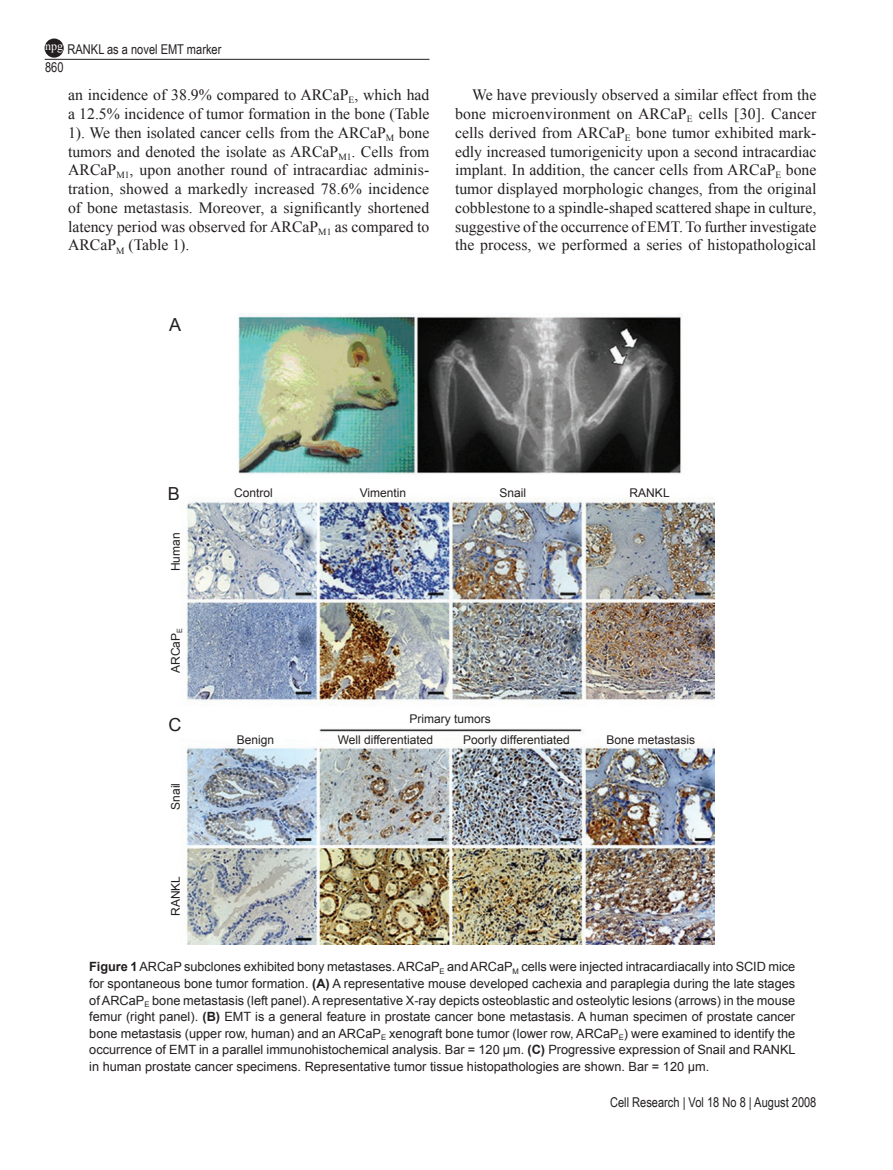
<style>
.page{position:relative;width:893px;height:1170px;background:#fff}
.page>*{position:absolute;margin:0;border:0;box-sizing:border-box;transform-origin:0 0}
.t1{font:18px "Arial MT2";color:#231f20}
.t2{font:15.75px/18.8px "Times New Roman PSMT2";color:#231f20}
.t3{font:15.75px/18.8px "Times New Roman";color:#231f20}
.t4{font:13.5px "Arial Narrow";color:#231f20}
.t5{font:12.75px/16.5px "Arial MT2";color:#231f20;text-align:justify}
.t6{font:12px "Arial MT2";color:#231f20}
.t7{font:12px "Times New Roman PSMT2";color:#fff}
.s1{font-family:"Times New Roman PSMT2"}
.s2{font-family:"Times New Roman"}
.s3{font-family:"Arial";font-weight:700}
</style>
<div class="page">
<hr style="left:45px;top:59px;width:384px;height:1px;background:#231f20">
<div style="left:45px;top:39px;width:18px;height:18px;background:#231f20;border-radius:50%"></div>
<div style="left:45px;top:38px;width:19px;height:20px;border:2px solid #231f20;border-radius:50%"></div>
<img style="left:183px;top:313px;width:531px;height:630px">
<p class="t7" style="left:45px;top:38px;width:19px">npg</p>
<p class="t4" style="left:68px;top:40px;width:155px">RANKL as a novel EMT marker</p>
<p class="t4" style="left:45px;top:57px;width:20px">860</p>
<p class="t3" style="left:68px;top:85px;width:363px">an incidence of 38.9% compared to ARCaP<sub>E</sub><span class="s1">, which had</span></p>
<p class="t2" style="left:68px;top:104px;width:363px">a 12.5% incidence of tumor formation in the bone (Table</p>
<p class="t3" style="left:68px;top:123px;width:363px">1). We then isolated cancer cells from the ARCaP<sub>M</sub> <span class="s1">bone </span>tumors and denoted the isolate as ARCaP<sub>M1</sub><span class="s1">. Cells from</span></p>
<p class="t2" style="left:68px;top:160px;width:363px"><span class="s2">ARCaP</span><sub>M1</sub>, upon another round of intracardiac adminis&shy;tration, showed a markedly increased 78.6% incidence</p>
<p class="t3" style="left:68px;top:198px;width:363px">of bone metastasis. Moreover, a significantly shortened latency period was observed for ARCaP<sub>M1</sub> <span class="s1">as compared to</span></p>
<p class="t2" style="left:68px;top:235px;width:123px"><span class="s2">ARCaP</span><sub>M</sub> (Table 1).</p>
<h1 class="t1" style="left:169px;top:312px;width:14px">A</h1>
<p class="t2" style="left:472px;top:85px;width:346px">We have previously observed a similar effect from the</p>
<p class="t3" style="left:455px;top:104px;width:363px">bone microenvironment on ARCaP<sub>E</sub> <span class="s1">cells [30]. Cancer</span></p>
<p class="t2" style="left:455px;top:123px;width:363px"><span class="s2">cells derived from ARCaP</span><sub>E</sub> bone tumor exhibited mark&shy;edly increased tumorigenicity upon a second intracardiac</p>
<p class="t3" style="left:455px;top:160px;width:363px">implant. In addition, the cancer cells from ARCaP<sub>E</sub> <span class="s1">bone</span></p>
<p class="t2" style="left:455px;top:179px;width:363px;text-align:justify">tumor displayed morphologic changes, from the original cobblestone to a spindle-shaped scattered shape in culture, suggestive of the occurrence of EMT. To further investigate the process, we performed a series of histopathological</p>
<h1 class="t1" style="left:168px;top:482px;width:14px">B</h1>
<p class="t6" style="left:168px;top:571px;width:40px;rotate:-90deg">Human</p>
<p class="t6" style="left:168px;top:673px;width:46px;rotate:-90deg">ARCaP<sub>E</sub></p>
<h1 class="t1" style="left:169px;top:713px;width:14px">C</h1>
<p class="t6" style="left:168px;top:809px;width:28px;rotate:-90deg">Snail</p>
<p class="t6" style="left:168px;top:915px;width:42px;rotate:-90deg">RANKL</p>
<p class="t6" style="left:234px;top:485px;width:40px">Control</p>
<p class="t6" style="left:360px;top:485px;width:48px">Vimentin</p>
<p class="t6" style="left:500px;top:485px;width:28px">Snail</p>
<p class="t6" style="left:630px;top:485px;width:42px">RANKL</p>
<p class="t6" style="left:410px;top:711px;width:83px">Primary tumors</p>
<p class="t6" style="left:237px;top:731px;width:39px">Benign</p>
<p class="t6" style="left:338px;top:731px;width:97px">Well differentiated</p>
<p class="t6" style="left:463px;top:731px;width:108px">Poorly differentiated</p>
<p class="t6" style="left:606px;top:731px;width:90px">Bone metastasis</p>
<p class="t5" style="left:89px;top:958px;width:708px"><span class="s3">Figure 1</span> ARCaP subclones exhibited bony metastases. ARCaP<sub>E</sub> and ARCaP<sub>M</sub> cells were injected intracardiacally into SCID mice for spontaneous bone tumor formation. <span class="s3">(A)</span> A representative mouse developed cachexia and paraplegia during the late stages of ARCaP<sub>E</sub> bone metastasis (left panel). A representative X-ray depicts osteoblastic and osteolytic lesions (arrows) in the mouse femur (right panel). <span class="s3">(B)</span> EMT is a general feature in prostate cancer bone metastasis. A human specimen of prostate cancer bone metastasis (upper row, human) and an ARCaP<sub>E</sub> xenograft bone tumor (lower row, ARCaP<sub>E</sub>) were examined to identify the occurrence of EMT in a parallel immunohistochemical analysis. Bar = 120 µm. <span class="s3">(C)</span> Progressive expression of Snail and RANKL in human prostate cancer specimens. Representative tumor tissue histopathologies are shown. Bar = 120 µm.</p>
<p class="t4" style="left:610px;top:1092px;width:208px">Cell Research | Vol 18 No 8 | August 2008</p>
</div>
